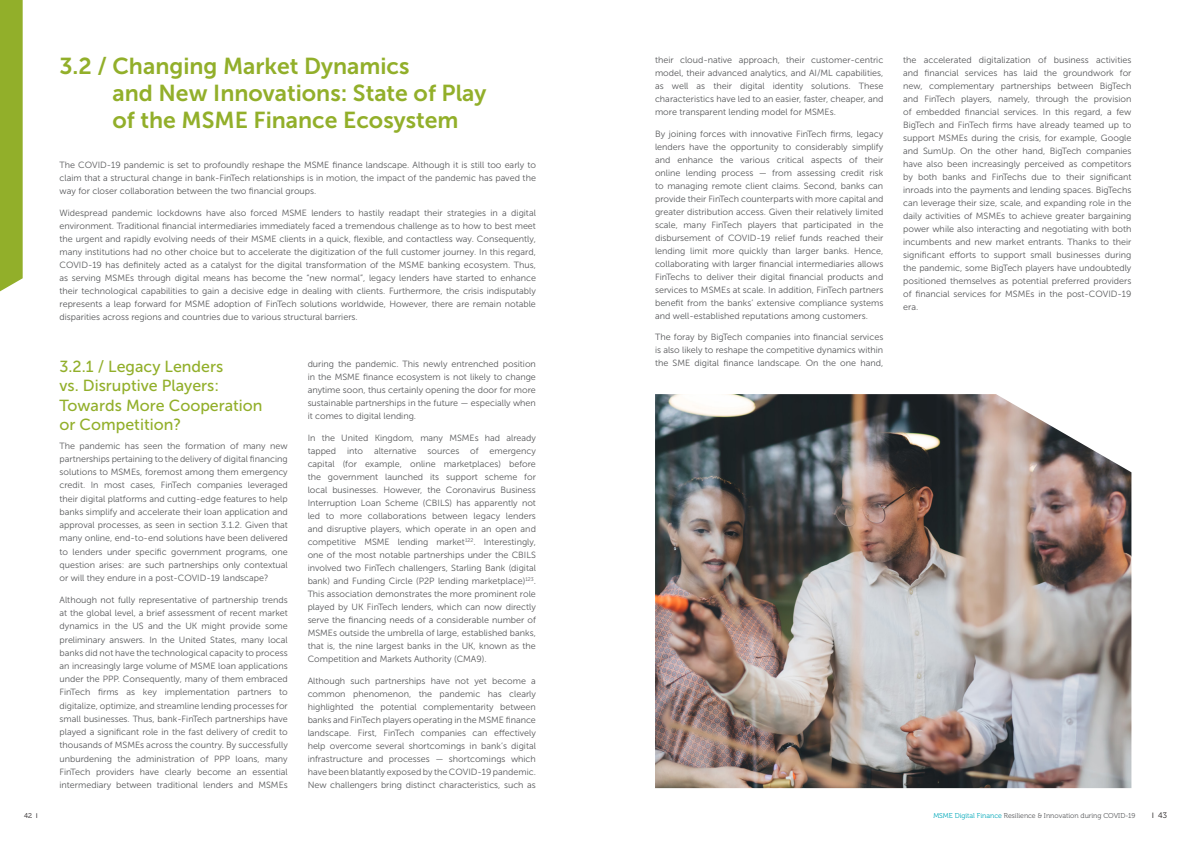
<style>
.page{position:relative;width:1191px;height:842px;background:#fff}
.page>*{position:absolute;margin:0;border:0;box-sizing:border-box;transform-origin:0 0}
.t1{font:23px/27px "Museo Sans 700";color:#92af2a}
.t2{font:16px/19.2px "Museo Sans 500";color:#92af2a}
.t3{font:9px/13px "Museo Sans 300";color:#57585a;text-align:justify}
.t4{font:8px "Museo 300";color:#231f20}
.t5{font:7px "Museo 300";color:#57585a}
.t6{font:7px "Museo 300";color:#231f20}
.s1{font-family:"DIN Next LT Pro";font-stretch:condensed}
.s2{color:#00a8b9}
</style>
<div class="page">
<div style="left:0;top:0;width:23px;height:292px;background:#92af2a"></div>
<img style="left:655px;top:394px;width:476px;height:394px">
<p class="t1" style="left:112px;top:52px;width:375px;text-indent:-53px">3.2 / Changing Market Dynamics<br>and New Innovations: State of Play of the MSME Finance Ecosystem</p>
<p class="t3" style="left:60px;top:159px;width:478px">The COVID-19 pandemic is set to profoundly reshape the MSME finance landscape. Although it is still too early to claim that a structural change in bank-FinTech relationships is in motion, the impact of the pandemic has paved the way for closer collaboration between the two financial groups.</p>
<p class="t3" style="left:60px;top:206px;width:478px">Widespread pandemic lockdowns have also forced MSME lenders to hastily readapt their strategies in a digital environment. Traditional financial intermediaries immediately faced a tremendous challenge as to how to best meet the urgent and rapidly evolving needs of their MSME clients in a quick, flexible, and contactless way. Consequently, many institutions had no other choice but to accelerate the digitization of the full customer journey. In this regard, COVID-19 has definitely acted as a catalyst for the digital transformation of the MSME banking ecosystem. Thus, as serving MSMEs through digital means has become the “new normal”, legacy lenders have started to enhance their technological capabilities to gain a decisive edge in dealing with clients. Furthermore, the crisis indisputably represents a leap forward for MSME adoption of FinTech solutions worldwide, However, there are remain notable disparities across regions and countries due to various structural barriers.</p>
<p class="t2" style="left:60px;top:357px;width:204px">3.2.1 / Legacy Lenders<br>vs. Disruptive Players:<br>Towards More Cooperation or Competition?</p>
<p class="t3" style="left:60px;top:439px;width:230px">The pandemic has seen the formation of many new partnerships pertaining to the delivery of digital financing solutions to MSMEs, foremost among them emergency credit. In most cases, FinTech companies leveraged their digital platforms and cutting-edge features to help banks simplify and accelerate their loan application and approval processes, as seen in section 3.1.2. Given that many online, end-to-end solutions have been delivered to lenders under specific government programs, one question arises: are such partnerships only contextual or will they endure in a post-COVID-19 landscape?</p>
<p class="t3" style="left:60px;top:593px;width:230px">Although not fully representative of partnership trends at the global level, a brief assessment of recent market dynamics in the US and the UK might provide some preliminary answers. In the United States, many local banks did not have the technological capacity to process an increasingly large volume of MSME loan applications under the PPP. Consequently, many of them embraced FinTech firms as key implementation partners to digitalize, optimize, and streamline lending processes for small businesses. Thus, bank-FinTech partnerships have played a significant role in the fast delivery of credit to thousands of MSMEs across the country. By successfully unburdening the administration of PPP loans, many FinTech providers have clearly become an essential intermediary between traditional lenders and MSMEs</p>
<p class="t3" style="left:308px;top:357px;width:230px">during the pandemic. This newly entrenched position in the MSME finance ecosystem is not likely to change anytime soon, thus certainly opening the door for more sustainable partnerships in the future — especially when it comes to digital lending.</p>
<p class="t3" style="left:308px;top:431px;width:230px">In the United Kingdom, many MSMEs had already tapped into alternative sources of emergency capital (for example, online marketplaces) before the government launched its support scheme for local businesses. However, the Coronavirus Business Interruption Loan Scheme (CBILS) has apparently not led to more collaborations between legacy lenders and disruptive players, which operate in an open and competitive MSME lending market <sup>122</sup>. Interestingly, one of the most notable partnerships under the CBILS involved two FinTech challengers, Starling Bank (digital bank) and Funding Circle (P2P lending marketplace) <sup>123</sup>.<br>This association demonstrates the more prominent role played by UK FinTech lenders, which can now directly serve the financing needs of a considerable number of MSMEs outside the umbrella of large, established banks, that is, the nine largest banks in the UK, known as the Competition and Markets Authority (CMA9).</p>
<p class="t3" style="left:308px;top:674px;width:230px">Although such partnerships have not yet become a common phenomenon, the pandemic has clearly highlighted the potential complementarity between banks and FinTech players operating in the MSME finance landscape. First, FinTech companies can effectively help overcome several shortcomings in bank’s digital infrastructure and processes — shortcomings which have been blatantly exposed by the COVID-19 pandemic.<br>New challengers bring distinct characteristics, such as</p>
<p class="t3" style="left:655px;top:54px;width:230px">their cloud-native approach, their customer-centric model, their advanced analytics, and AI/ML capabilities, as well as their digital identity solutions. These characteristics have led to an easier, faster, cheaper, and more transparent lending model for MSMEs.</p>
<p class="t3" style="left:655px;top:127px;width:230px">By joining forces with innovative FinTech firms, legacy lenders have the opportunity to considerably simplify and enhance the various critical aspects of their online lending process — from assessing credit risk to managing remote client claims. Second, banks can provide their FinTech counterparts with more capital and greater distribution access. Given their relatively limited scale, many FinTech players that participated in the disbursement of COVID-19 relief funds reached their lending limit more quickly than larger banks. Hence, collaborating with larger financial intermediaries allows FinTechs to deliver their digital financial products and services to MSMEs at scale. In addition, FinTech partners benefit from the banks’ extensive compliance systems and well-established reputations among customers.</p>
<p class="t3" style="left:655px;top:331px;width:230px">The foray by BigTech companies into financial services is also likely to reshape the competitive dynamics within the SME digital finance landscape. On the one hand,</p>
<p class="t3" style="left:903px;top:54px;width:230px">the accelerated digitalization of business activities and financial services has laid the groundwork for new, complementary partnerships between BigTech and FinTech players, namely, through the provision of embedded financial services. In this regard, a few BigTech and FinTech firms have already teamed up to support MSMEs during the crisis, for example, Google and SumUp. On the other hand, BigTech companies have also been increasingly perceived as competitors by both banks and FinTechs due to their significant inroads into the payments and lending spaces. BigTechs can leverage their size, scale, and expanding role in the daily activities of MSMEs to achieve greater bargaining power while also interacting and negotiating with both incumbents and new market entrants. Thanks to their significant efforts to support small businesses during the pandemic, some BigTech players have undoubtedly positioned themselves as potential preferred providers of financial services for MSMEs in the post-COVID-19 era.</p>
<p class="t6" style="left:24px;top:811px;width:15px">42 <span class="s1">I</span></p>
<p class="t4" style="left:1152px;top:810px;width:16px"><span class="s1">I</span> 43</p>
<p class="t5" style="left:933px;top:812px;width:203px"><span class="s2">MSME Digital Finance</span> Resilience &amp; Innovation during COVID-19</p>
</div>
